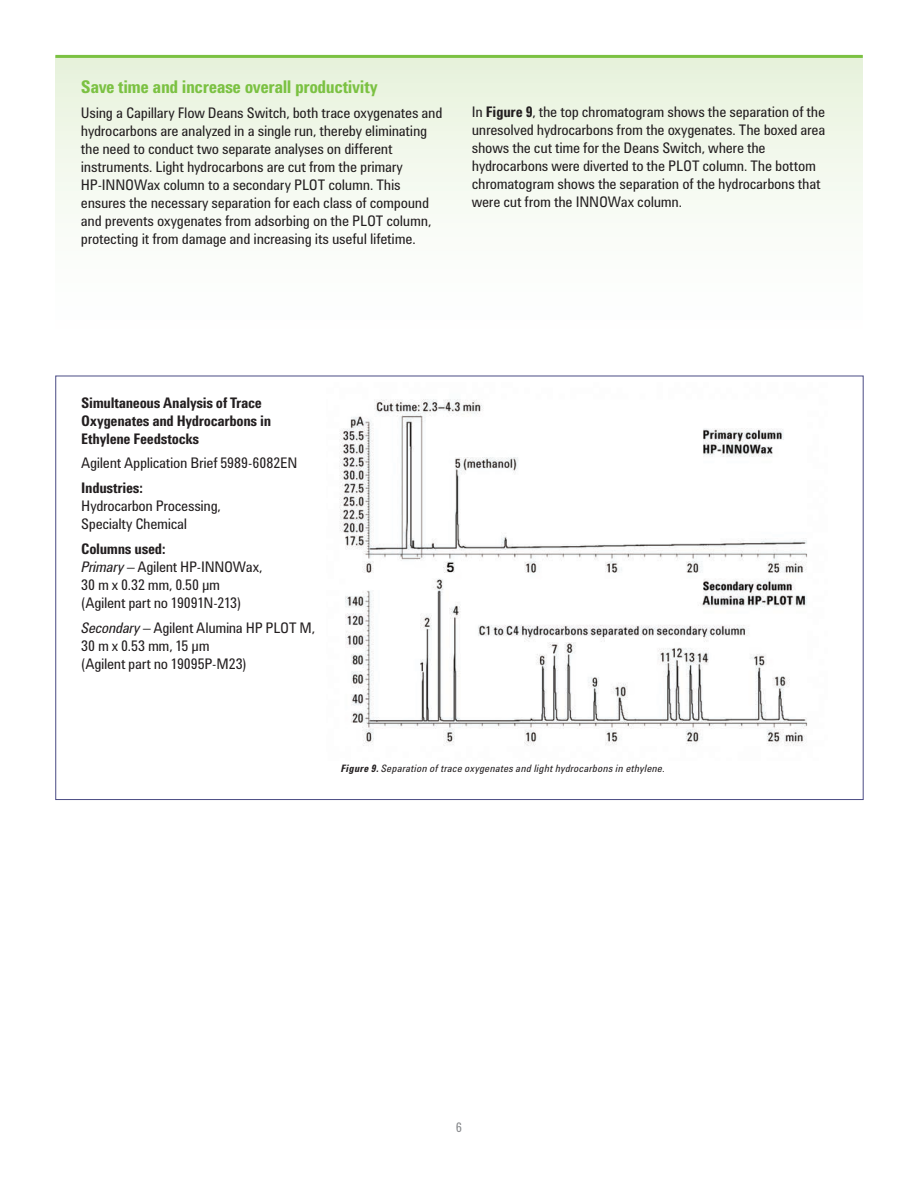
<style>
.page{position:relative;width:918px;height:1188px;background:#fff}
.page>*{position:absolute;margin:0;border:0;box-sizing:border-box;transform-origin:0 0}
.t1{font:700 18px "Agilent Condensed CFF";letter-spacing:-.025em;color:#7bc142}
.t2{font:15px/18px "Agilent Condensed CFF";letter-spacing:-.02em;color:#231f20}
.t3{font:700 15px/18px "Agilent Condensed CFF";letter-spacing:-.02em;color:#231f20}
.t4{font:13.5px "Agilent Condensed CFF";color:#87898c}
.t5{font:italic 10.5px "Agilent Condensed CFF";letter-spacing:.02em;color:#231f20}
.s1{font-weight:700}
.s2{font-style:italic}
</style>
<div class="page">
<div style="left:55px;top:56px;width:808px;height:307px;background:linear-gradient(to bottom,#e9f3de,#fff)"></div>
<hr style="left:55px;top:55px;width:808px;height:3px;background:#7bc142">
<img style="left:339px;top:399px;width:469px;height:347px">
<p class="t1" style="left:81px;top:80px;width:298px">Save time and increase overall productivity</p>
<p class="t2" style="left:81px;top:105px;width:363px">Using a Capillary Flow Deans Switch, both trace oxygenates and hydrocarbons are analyzed in a single run, thereby eliminating the need to conduct two separate analyses on different instruments. Light hydrocarbons are cut from the primary HP-INNOWax column to a secondary PLOT column. This ensures the necessary separation for each class of compound and prevents oxygenates from adsorbing on the PLOT column, protecting it from damage and increasing its useful lifetime.</p>
<p class="t2" style="left:472px;top:104px;width:355px">In <span class="s1">Figure 9</span>, the top chromatogram shows the separation of the unresolved hydrocarbons from the oxygenates. The boxed area shows the cut time for the Deans Switch, where the hydrocarbons were diverted to the PLOT column. The bottom chromatogram shows the separation of the hydrocarbons that were cut from the INNOWax column.</p>
<p class="t3" style="left:81px;top:395px;width:191px">Simultaneous Analysis of Trace<br>Oxygenates and Hydrocarbons in<br>Ethylene Feedstocks</p>
<p class="t2" style="left:81px;top:455px;width:218px">Agilent Application Brief 5989-6082EN</p>
<p class="t3" style="left:81px;top:480px;width:63px">Industries:</p>
<p class="t2" style="left:81px;top:498px;width:141px">Hydrocarbon Processing,<br>Specialty Chemical</p>
<p class="t2" style="left:81px;top:541px;width:183px"><span class="s1">Columns used:<br></span><span class="s2">Primary</span> – Agilent HP-INNOWax,<br>30 m x 0.32 mm, 0.50 μm (Agilent part no 19091N-213)</p>
<p class="t2" style="left:81px;top:620px;width:235px"><span class="s2">Secondary</span> – Agilent Alumina HP PLOT M,<br>30 m x 0.53 mm, 15 μm<br>(Agilent part no 19095P-M23)</p>
<p class="t5" style="left:341px;top:764px;width:326px"><span class="s1">Figure 9.</span> Separation of trace oxygenates and light hydrocarbons in ethylene.</p>
<p class="t4" style="left:456px;top:1122px;width:8px">6</p>
</div>
